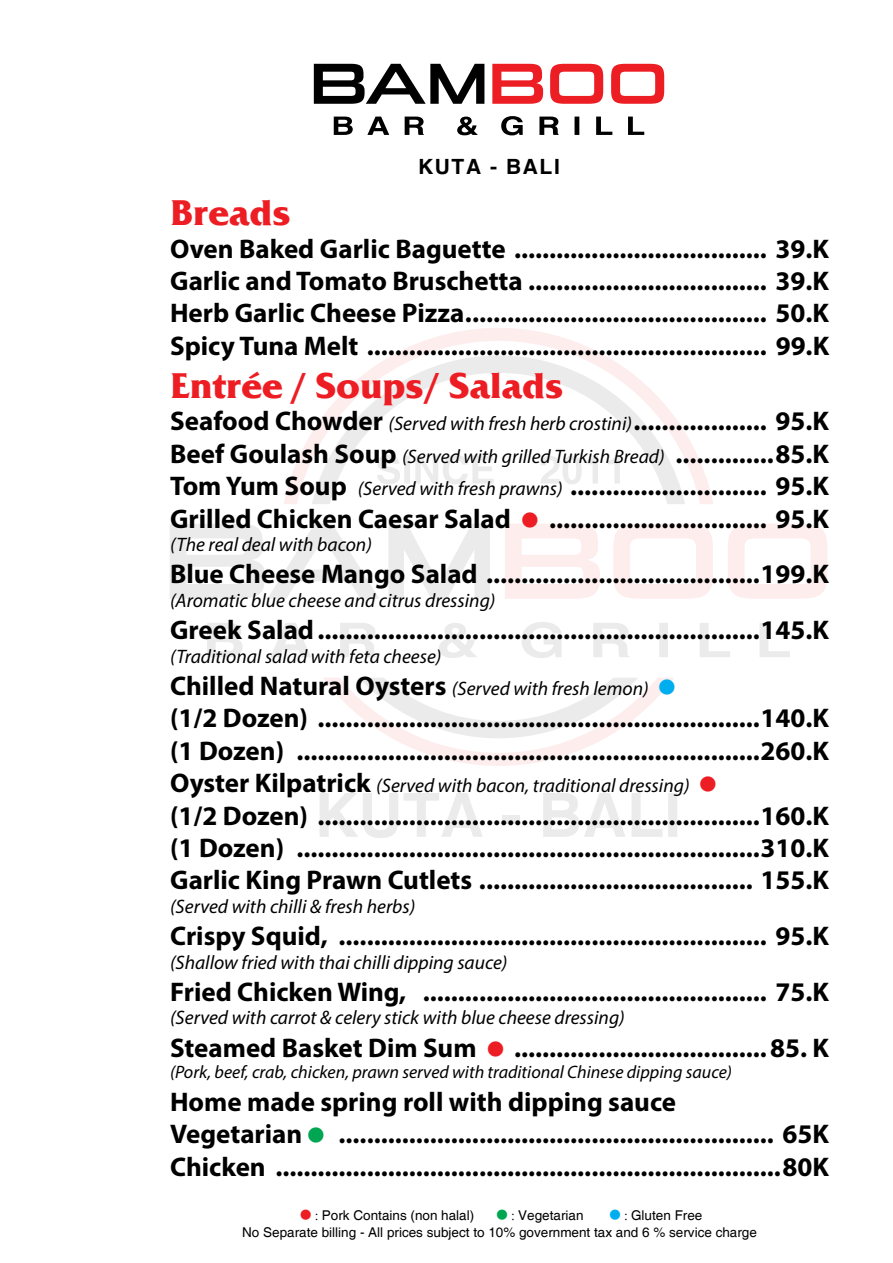
<style>
.page{position:relative;width:893px;height:1263px;background:#fff}
.page>*{position:absolute;margin:0;border:0;box-sizing:border-box;transform-origin:0 0}
.t1{font:700 36px "Friz Qua";color:#ed1d24}
.t2{font:700 27px/32.4px "Myriad Pro";color:#000;text-align:justify}
.t3{font:700 21px "Helvetica";letter-spacing:.075em;color:#000}
.t4{font:italic 19.5px/32.4px "Myriad Pro";color:#000}
.t5{font:italic 18px "Myriad Pro";color:#000}
.t6{font:13.5px/16.2px "Helvetica";color:#000}
.s1{font-weight:400;font-style:italic;font-size:19.5px}
.s2{font-weight:700;font-style:normal;font-size:27px}
</style>
<div class="page">
<svg style="left:284px;top:328px;width:429px;height:438px"></svg>
<svg style="left:207px;top:622px;width:583px;height:36px"></svg>
<svg style="left:170px;top:524px;width:320px;height:75px"></svg>
<svg style="left:320px;top:793px;width:163px;height:45px"></svg>
<div style="left:503px;top:816px;width:17px;height:8px;background:#ebebeb"></div>
<svg style="left:543px;top:793px;width:119px;height:44px"></svg>
<svg style="left:668px;top:793px;width:9px;height:44px"></svg>
<svg style="left:377px;top:455px;width:117px;height:29px"></svg>
<svg style="left:540px;top:456px;width:58px;height:28px"></svg>
<svg style="left:608px;top:456px;width:12px;height:28px"></svg>
<svg style="left:334px;top:116px;width:310px;height:19px"></svg>
<svg style="left:314px;top:64px;width:170px;height:40px"></svg>
<svg style="left:492px;top:64px;width:172px;height:40px"></svg>
<svg style="left:505px;top:512px;width:322px;height:87px"></svg>
<svg style="left:659px;top:679px;width:16px;height:15px"></svg>
<p class="t3" style="left:418px;top:153px;width:143px">KUTA - BALI</p>
<h1 class="t1" style="left:170px;top:191px;width:122px">Breads</h1>
<p class="t2" style="left:170px;top:231px;width:661px">Oven Baked Garlic Baguette .................................... 39.K Garlic and Tomato Bruschetta .................................. 39.K Herb Garlic Cheese Pizza........................................... 50.K Spicy Tuna Melt ......................................................... 99.K</p>
<h1 class="t1" style="left:170px;top:363px;width:394px">Entrée / Soups/ Salads</h1>
<p class="t2" style="left:170px;top:404px;width:661px">Seafood Chowder <span class="s1">(Served with fresh herb crostini)</span>................... 95.K Beef Goulash Soup <span class="s1">(Served with grilled Turkish Bread)</span> ..............85.K Tom Yum Soup <span class="s1">(Served with fresh prawns)</span> ............................ 95.K Grilled Chicken Caesar Salad</p>
<p class="t2" style="left:549px;top:501px;width:281px">............................... 95.K</p>
<p class="t4" style="left:170px;top:528px;width:203px">(The real deal with bacon)</p>
<p class="t2" style="left:170px;top:557px;width:661px">Blue Cheese Mango Salad .......................................199.K</p>
<p class="t4" style="left:170px;top:584px;width:327px">(Aromatic blue cheese and citrus dressing)</p>
<p class="t2" style="left:170px;top:613px;width:661px">Greek Salad...............................................................145.K</p>
<p class="t4" style="left:170px;top:639px;width:480px">(Traditional salad with feta cheese)<br><span class="s2">Chilled Natural Oysters</span> (Served with fresh lemon)</p>
<p class="t2" style="left:170px;top:701px;width:661px">(1/2 Dozen) ...............................................................140.K (1 Dozen) ..................................................................260.K</p>
<p class="t4" style="left:170px;top:769px;width:521px"><span class="s2">Oyster Kilpatrick</span> (Served with bacon, traditional dressing)</p>
<p class="t2" style="left:170px;top:798px;width:661px">(1/2 Dozen) ...............................................................160.K (1 Dozen) ..................................................................310.K Garlic King Prawn Cutlets ....................................... 155.K</p>
<p class="t4" style="left:170px;top:890px;width:247px">(Served with chilli &amp; fresh herbs)</p>
<p class="t2" style="left:170px;top:919px;width:661px">Crispy Squid, ............................................................. 95.K</p>
<p class="t4" style="left:170px;top:945px;width:339px">(Shallow fried with thai chilli dipping sauce)</p>
<p class="t2" style="left:170px;top:975px;width:661px">Fried Chicken Wing, ................................................. 75.K</p>
<p class="t4" style="left:170px;top:1001px;width:456px">(Served with carrot &amp; celery stick with blue cheese dressing)</p>
<p class="t2" style="left:170px;top:1031px;width:308px">Steamed Basket Dim Sum</p>
<p class="t2" style="left:514px;top:1031px;width:317px">....................................85. K</p>
<p class="t5" style="left:170px;top:1061px;width:563px">(Pork, beef, crab, chicken, prawn served with traditional Chinese dipping sauce)</p>
<p class="t2" style="left:170px;top:1085px;width:507px">Home made spring roll with dipping sauce<br>Vegetarian</p>
<p class="t2" style="left:170px;top:1117px;width:661px;text-align:right">.............................................................. 65K<br>Chicken ........................................................................80K</p>
<p class="t6" style="left:242px;top:1208px;width:516px;text-indent:389px">Gluten Free<br>No Separate billing - All prices subject to 10% government tax and 6 % service charge</p>
<p class="t6" style="left:322px;top:1208px;width:154px">Pork Contains (non halal)</p>
<p class="t6" style="left:518px;top:1208px;width:67px">Vegetarian</p>
</div>
